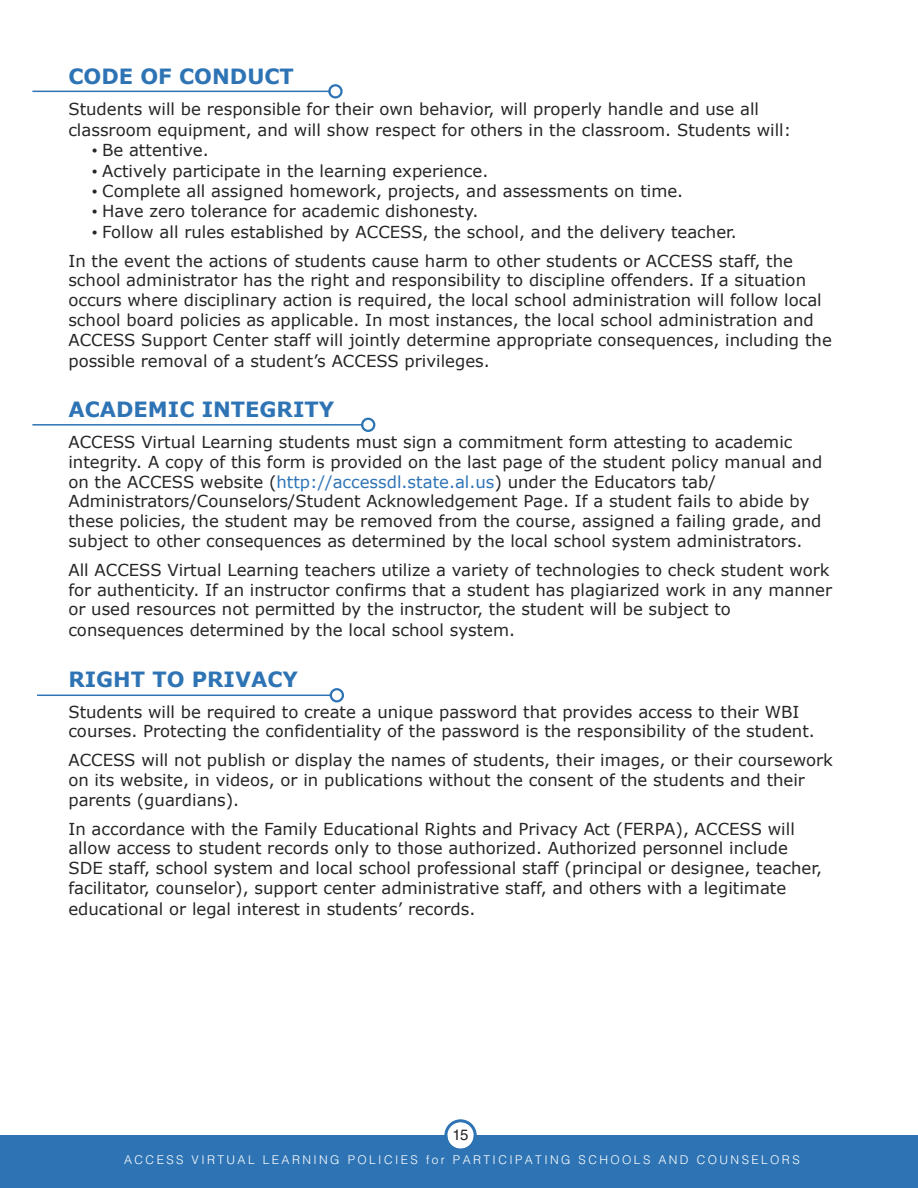
<style>
.page{position:relative;width:918px;height:1188px;background:#fff}
.page>*{position:absolute;margin:0;border:0;box-sizing:border-box;transform-origin:0 0}
.t1{font:700 21px "Verdana";color:#2e74b5}
.t2{font:16.5px/20.1px "Verdana";color:#272526}
.t3{font:15px "Helvetica";color:#272526}
.t4{font:300 12px "Helvetica";letter-spacing:.2em;color:#fff}
.s1{font-family:"Times New Roman"}
.s2{color:#2e74b5}
</style>
<div class="page">
<div style="left:0;top:1135px;width:918px;height:53px;background:#2e74b5"></div>
<svg style="left:444px;top:1119px;width:33px;height:30px"></svg>
<hr style="left:32px;top:91px;width:302px;height:1px;background:#2e74b5">
<svg style="left:328px;top:84px;width:15px;height:15px"></svg>
<hr style="left:32px;top:424px;width:335px;height:2px;background:#2e74b5">
<svg style="left:361px;top:418px;width:14px;height:14px"></svg>
<hr style="left:37px;top:695px;width:298px;height:1px;background:#2e74b5">
<svg style="left:330px;top:688px;width:14px;height:14px"></svg>
<p class="t1" style="left:68px;top:63px;width:227px">CODE OF CONDUCT</p>
<p class="t2" style="left:68px;top:98px;width:724px;line-height:21px">Students will be responsible for their own behavior, will properly handle and use all classroom equipment, and will show respect for others in the classroom. Students will:</p>
<p class="t2" style="left:92px;top:140px;width:118px"><span class="s1">•</span> Be attentive.</p>
<p class="t2" style="left:92px;top:160px;width:398px"><span class="s1">•</span> Actively participate in the learning experience.</p>
<p class="t2" style="left:92px;top:181px;width:593px"><span class="s1">•</span> Complete all assigned homework, projects, and assessments on time.</p>
<p class="t2" style="left:92px;top:201px;width:388px"><span class="s1">•</span> Have zero tolerance for academic dishonesty.</p>
<p class="t2" style="left:68px;top:217px;width:726px;line-height:28.8px;text-indent:23px"><span class="s1">•</span> Follow all rules established by ACCESS, the school, and the delivery teacher.<br>In the event the actions of students cause harm to other students or ACCESS staff, the</p>
<p class="t2" style="left:68px;top:270px;width:765px">school administrator has the right and responsibility to discipline offenders. If a situation occurs where disciplinary action is required, the local school administration will follow local school board policies as applicable. In most instances, the local school administration and ACCESS Support Center staff will jointly determine appropriate consequences, including the possible removal of a student’s ACCESS privileges.</p>
<p class="t1" style="left:68px;top:396px;width:267px">ACADEMIC INTEGRITY</p>
<p class="t2" style="left:68px;top:432px;width:755px">ACCESS Virtual Learning students must sign a commitment form attesting to academic integrity. A copy of this form is provided on the last page of the student policy manual and on the ACCESS website (<span class="s2">http://accessdl.state.al.us</span>) under the Educators tab/ Administrators/Counselors/Student Acknowledgement Page. If a student fails to abide by these policies, the student may be removed from the course, assigned a failing grade, and subject to other consequences as determined by the local school system administrators.</p>
<p class="t2" style="left:68px;top:559px;width:765px">All ACCESS Virtual Learning teachers utilize a variety of technologies to check student work for authenticity. If an instructor confirms that a student has plagiarized work in any manner or used resources not permitted by the instructor, the student will be subject to consequences determined by the local school system.</p>
<p class="t1" style="left:68px;top:666px;width:231px">RIGHT TO PRIVACY</p>
<p class="t2" style="left:68px;top:701px;width:748px">Students will be required to create a unique password that provides access to their WBI courses. Protecting the confidentiality of the password is the responsibility of the student.</p>
<p class="t2" style="left:68px;top:750px;width:766px">ACCESS will not publish or display the names of students, their images, or their coursework on its website, in videos, or in publications without the consent of the students and their parents (guardians).</p>
<p class="t2" style="left:68px;top:818px;width:755px">In accordance with the Family Educational Rights and Privacy Act (FERPA), ACCESS will allow access to student records only to those authorized. Authorized personnel include SDE staff, school system and local school professional staff (principal or designee, teacher, facilitator, counselor), support center administrative staff, and others with a legitimate educational or legal interest in students’ records.</p>
<p class="t3" style="left:453px;top:1126px;width:17px">15</p>
<p class="t4" style="left:124px;top:1150px;width:677px">ACCESS VIRTUAL LEARNING POLICIES for PARTICIPATING SCHOOLS AND COUNSELORS</p>
</div>
